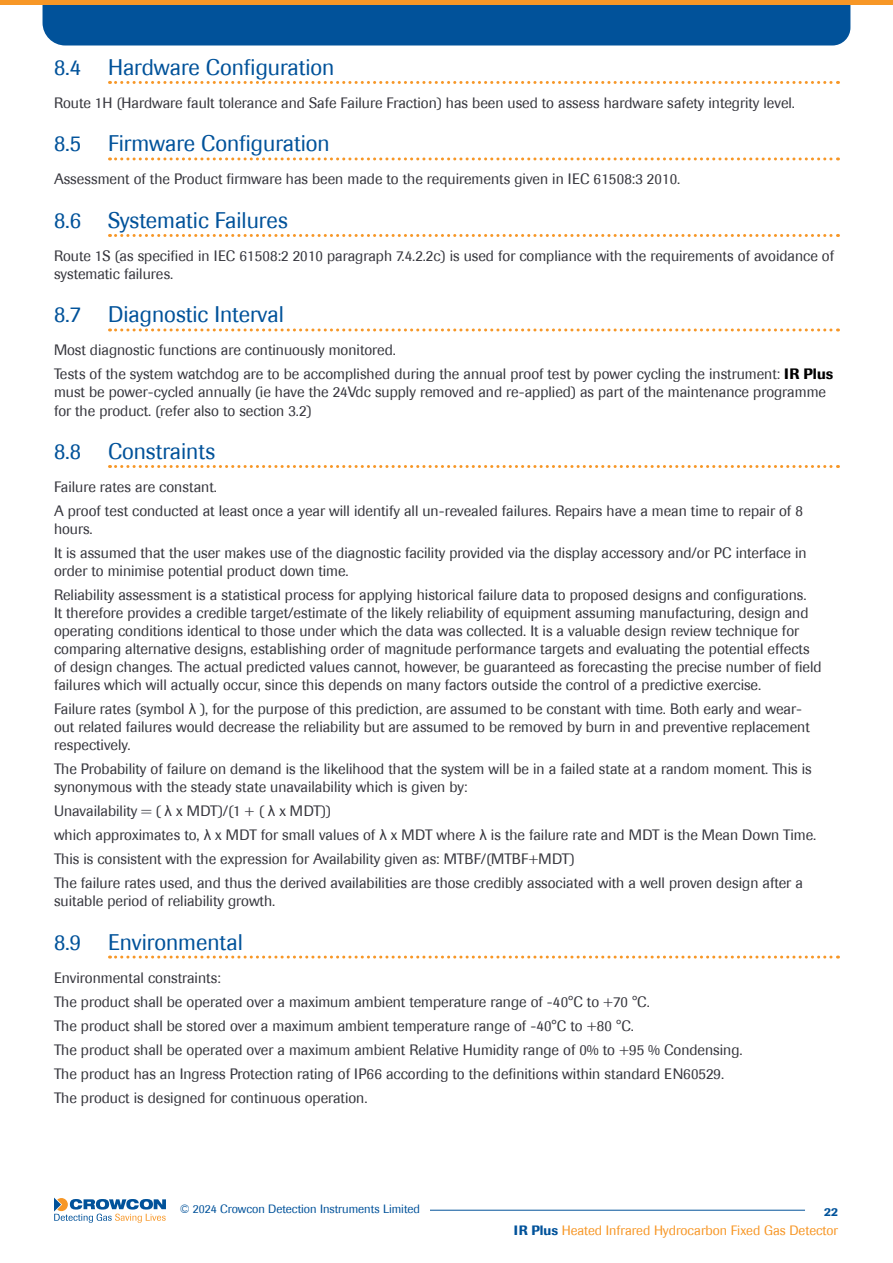
<style>
.page{position:relative;width:893px;height:1263px;background:#fff}
.page>*{position:absolute;margin:0;border:0;box-sizing:border-box;transform-origin:0 0}
.t1{font:22.5px "Imago";color:#01529a}
.Body_text{font:15px/18px "Imago";color:#36363d}
.t2{font:13.5px "Imago";color:#f79727}
.t3{font:12px "Imago";color:#01529a}
.t4{font:500 12px "Imago";color:#01529a}
.s1{font-weight:500;color:#000}
.s2{font-family:"Arial"}
.s3{font-weight:500;color:#01529a}
</style>
<div class="page">
<hr style="left:430px;top:1210px;width:375px;height:1px;background:#01529a">
<svg style="left:54px;top:1197px;width:112px;height:26px"></svg>
<div style="left:43px;top:4px;width:807px;height:41px;background:#01529a"></div>
<hr style="left:0;top:0;width:893px;height:4px;background:#f79727">
<svg style="left:110px;top:81px;width:728px;height:3px"></svg>
<svg style="left:110px;top:157px;width:728px;height:3px"></svg>
<svg style="left:110px;top:234px;width:728px;height:3px"></svg>
<svg style="left:110px;top:328px;width:728px;height:3px"></svg>
<svg style="left:110px;top:465px;width:728px;height:3px"></svg>
<svg style="left:110px;top:955px;width:728px;height:3px"></svg>
<p class="t1" style="left:54px;top:54px;width:282px">8.4 Hardware Configuration</p>
<p class="Body_text" style="left:54px;top:94px;width:742px">Route 1H (Hardware fault tolerance and Safe Failure Fraction) has been used to assess hardware safety integrity level.</p>
<p class="t1" style="left:54px;top:131px;width:277px">8.5 Firmware Configuration</p>
<p class="Body_text" style="left:54px;top:170px;width:628px">Assessment of the Product firmware has been made to the requirements given in IEC 61508:3 2010.</p>
<p class="t1" style="left:54px;top:207px;width:236px">8.6 Systematic Failures</p>
<p class="Body_text" style="left:54px;top:247px;width:782px">Route 1S (as specified in IEC 61508:2 2010 paragraph 7.4.2.2c) is used for compliance with the requirements of avoidance of systematic failures.</p>
<p class="t1" style="left:54px;top:302px;width:231px">8.7 Diagnostic Interval</p>
<p class="Body_text" style="left:54px;top:341px;width:343px">Most diagnostic functions are continuously monitored.</p>
<p class="Body_text" style="left:54px;top:365px;width:781px">Tests of the system watchdog are to be accomplished during the annual proof test by power cycling the instrument: <span class="s1">IR Plus </span>must be power-cycled annually (ie have the 24Vdc supply removed and re-applied) as part of the maintenance programme for the product. (refer also to section 3.2)</p>
<p class="t1" style="left:54px;top:438px;width:163px">8.8 Constraints</p>
<p class="Body_text" style="left:54px;top:478px;width:164px">Failure rates are constant.</p>
<p class="Body_text" style="left:54px;top:502px;width:750px">A proof test conducted at least once a year will identify all un-revealed failures. Repairs have a mean time to repair of 8 hours.</p>
<p class="Body_text" style="left:54px;top:544px;width:754px">It is assumed that the user makes use of the diagnostic facility provided via the display accessory and/or PC interface in order to minimise potential product down time.</p>
<p class="Body_text" style="left:54px;top:586px;width:769px">Reliability assessment is a statistical process for applying historical failure data to proposed designs and configurations.<br>It therefore provides a credible target/estimate of the likely reliability of equipment assuming manufacturing, design and operating conditions identical to those under which the data was collected. It is a valuable design review technique for comparing alternative designs, establishing order of magnitude performance targets and evaluating the potential effects of design changes. The actual predicted values cannot, however, be guaranteed as forecasting the precise number of field failures which will actually occur, since this depends on many factors outside the control of a predictive exercise.</p>
<p class="Body_text" style="left:54px;top:700px;width:757px">Failure rates (symbol <span class="s2">λ</span> ), for the purpose of this prediction, are assumed to be constant with time. Both early and wear&shy;out related failures would decrease the reliability but are assumed to be removed by burn in and preventive replacement respectively.</p>
<p class="Body_text" style="left:54px;top:760px;width:759px">The Probability of failure on demand is the likelihood that the system will be in a failed state at a random moment. This is synonymous with the steady state unavailability which is given by:</p>
<p class="Body_text" style="left:54px;top:802px;width:278px">Unavailability = ( <span class="s2">λ</span> x MDT)/(1 + ( <span class="s2">λ</span> x MDT))</p>
<p class="Body_text" style="left:54px;top:826px;width:764px">which approximates to, <span class="s2">λ</span> x MDT for small values of <span class="s2">λ</span> x MDT where <span class="s2">λ</span> is the failure rate and MDT is the Mean Down Time.</p>
<p class="Body_text" style="left:54px;top:850px;width:522px">This is consistent with the expression for Availability given as: MTBF/(MTBF+MDT)</p>
<p class="Body_text" style="left:54px;top:874px;width:750px">The failure rates used, and thus the derived availabilities are those credibly associated with a well proven design after a suitable period of reliability growth.</p>
<p class="t1" style="left:54px;top:929px;width:191px">8.9 Environmental</p>
<p class="Body_text" style="left:54px;top:968px;width:168px">Environmental constraints:</p>
<p class="Body_text" style="left:54px;top:992px;width:597px">The product shall be operated over a maximum ambient temperature range of -40°C to +70 °C.</p>
<p class="Body_text" style="left:54px;top:1016px;width:581px">The product shall be stored over a maximum ambient temperature range of -40°C to +80 °C.</p>
<p class="Body_text" style="left:54px;top:1040px;width:690px">The product shall be operated over a maximum ambient Relative Humidity range of 0% to +95 % Condensing.</p>
<p class="Body_text" style="left:54px;top:1064px;width:672px">The product has an Ingress Protection rating of IP66 according to the definitions within standard EN60529.</p>
<p class="Body_text" style="left:54px;top:1088px;width:315px">The product is designed for continuous operation.</p>
<p class="t3" style="left:180px;top:1202px;width:242px">© 2024 Crowcon Detection Instruments Limited</p>
<p class="t4" style="left:824px;top:1204px;width:15px">22</p>
<p class="t2" style="left:514px;top:1222px;width:326px"><span class="s3">IR Plus</span> Heated Infrared Hydrocarbon Fixed Gas Detector</p>
</div>
